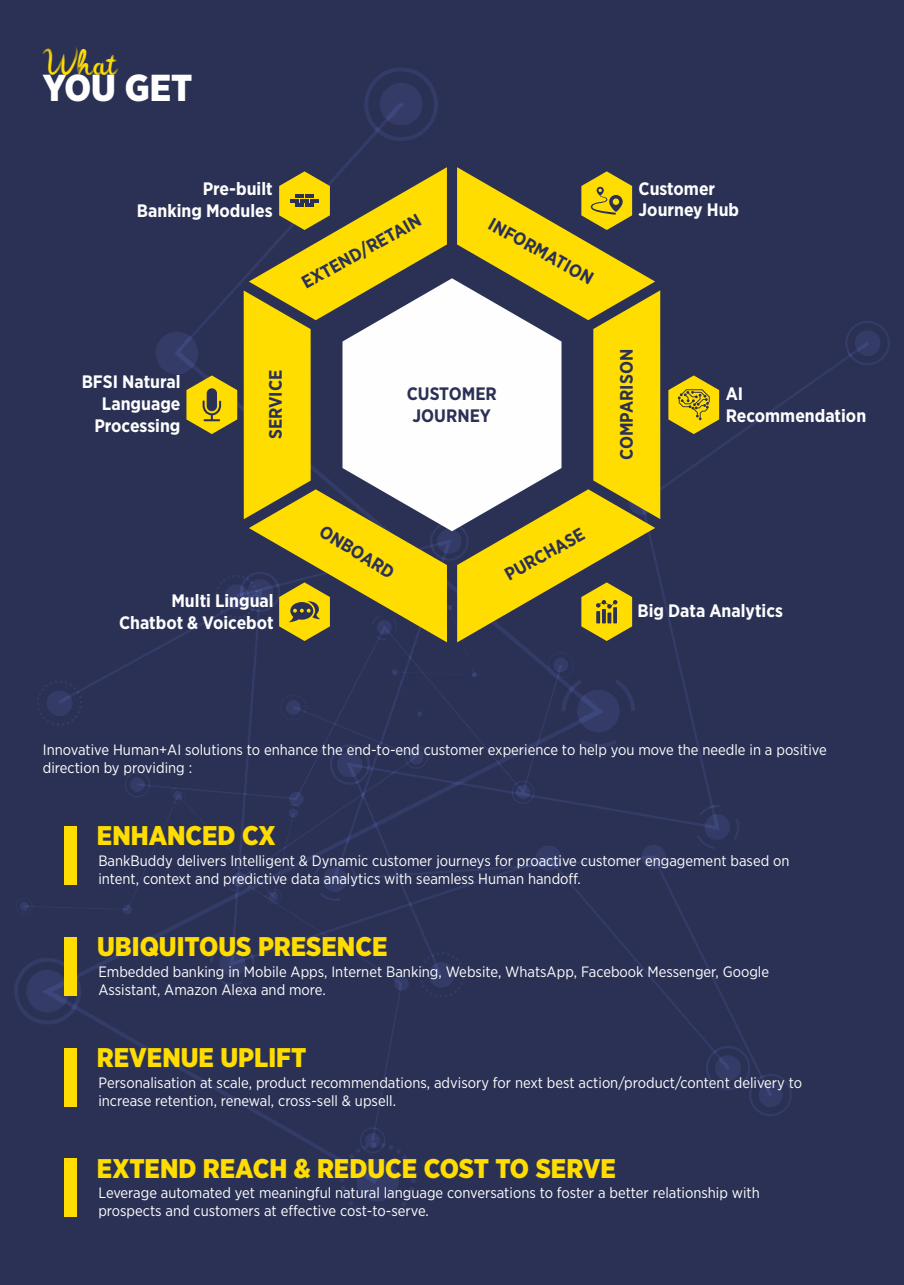
<style>
.page{position:relative;width:904px;height:1285px;background:#fff}
.page>*{position:absolute;margin:0;border:0;box-sizing:border-box;transform-origin:0 0}
.t1{font:900 37.5px "Gotham Narrow";color:#fefefe}
.t2{font:37.5px "Widia";color:#fd0}
.t3{font:900 27px "Gotham Narrow";color:#fd0}
.t4{font:700 18px/21.6px "Gotham Narrow";color:#fefefe;text-align:right}
.t5{font:700 18px/21.6px "Gotham Narrow";color:#2b3155;text-align:center}
.t6{font:15px/18px "Gotham Narrow";color:#fefefe}
</style>
<div class="page">
<div style="left:0;top:0;width:904px;height:1284px;background:#2b3155"></div>
<img style="left:37px;top:688px;width:6px;height:27px">
<img style="left:844px;top:321px;width:46px;height:44px">
<img style="left:853px;top:328px;width:28px;height:30px">
<img style="left:43px;top:147px;width:321px;height:1015px">
<img style="left:14px;top:956px;width:71px;height:73px">
<img style="left:22px;top:967px;width:52px;height:47px">
<img style="left:340px;top:1142px;width:75px;height:75px">
<img style="left:352px;top:1156px;width:52px;height:47px">
<img style="left:151px;top:330px;width:52px;height:46px">
<img style="left:361px;top:68px;width:77px;height:79px">
<img style="left:375px;top:81px;width:52px;height:47px">
<img style="left:34px;top:794px;width:203px;height:115px">
<img style="left:170px;top:799px;width:17px;height:5px">
<svg style="left:173px;top:799px;width:10px;height:2px"></svg>
<svg style="left:122px;top:903px;width:11px;height:11px"></svg>
<img style="left:17px;top:898px;width:17px;height:16px">
<svg style="left:19px;top:900px;width:11px;height:11px"></svg>
<img style="left:137px;top:625px;width:100px;height:174px">
<img style="left:123px;top:770px;width:29px;height:28px">
<img style="left:129px;top:775px;width:16px;height:18px">
<img style="left:238px;top:1095px;width:144px;height:45px">
<img style="left:227px;top:865px;width:10px;height:26px">
<img style="left:230px;top:871px;width:7px;height:16px">
<img style="left:359px;top:1125px;width:28px;height:29px">
<img style="left:364px;top:1131px;width:17px;height:17px">
<img style="left:237px;top:539px;width:522px;height:556px">
<img style="left:215px;top:575px;width:29px;height:43px">
<img style="left:221px;top:584px;width:23px;height:25px">
<img style="left:314px;top:858px;width:44px;height:42px">
<img style="left:320px;top:866px;width:30px;height:26px">
<img style="left:638px;top:844px;width:31px;height:25px">
<img style="left:748px;top:1070px;width:44px;height:46px">
<img style="left:755px;top:1081px;width:30px;height:26px">
<img style="left:394px;top:642px;width:99px;height:72px">
<svg style="left:390px;top:667px;width:9px;height:9px"></svg>
<svg style="left:415px;top:709px;width:10px;height:10px"></svg>
<svg style="left:470px;top:670px;width:9px;height:9px"></svg>
<svg style="left:186px;top:375px;width:51px;height:59px"></svg>
<svg style="left:668px;top:375px;width:51px;height:59px"></svg>
<svg style="left:244px;top:167px;width:416px;height:475px"></svg>
<div style="left:64px;top:826px;width:13px;height:58px;background:#fd0"></div>
<div style="left:64px;top:936px;width:13px;height:59px;background:#fd0"></div>
<div style="left:64px;top:1047px;width:13px;height:59px;background:#fd0"></div>
<div style="left:64px;top:1157px;width:13px;height:59px;background:#fd0"></div>
<h1 class="t2" style="left:40px;top:47px;width:78px">What</h1>
<h1 class="t1" style="left:43px;top:71px;width:151px">YOU GET</h1>
<p class="t4" style="left:137px;top:179px;width:137px">Pre-built<br>Banking Modules</p>
<p class="t4" style="left:638px;top:179px;width:102px;text-align:left">Customer<br>Journey Hub</p>
<p class="t5" style="left:298px;top:275px;width:135px;rotate:-29deg">EXTEND/RETAIN</p>
<p class="t5" style="left:495px;top:214px;width:118px;rotate:29deg">INFORMATION</p>
<p class="t4" style="left:82px;top:372px;width:100px">BFSI Natural<br>Language<br>Processing</p>
<p class="t5" style="left:266px;top:439px;width:71px;rotate:-90deg">SERVICE</p>
<p class="t4" style="left:119px;top:591px;width:156px">Multi Lingual<br>Chatbot &amp; Voicebot</p>
<p class="t5" style="left:407px;top:384px;width:92px">CUSTOMER<br>JOURNEY</p>
<p class="t5" style="left:326px;top:521px;width:86px;rotate:32deg">ONBOARD</p>
<p class="t5" style="left:501px;top:567px;width:90px;rotate:-29deg">PURCHASE</p>
<p class="t5" style="left:616px;top:460px;width:112px;rotate:-90deg">COMPARISON</p>
<p class="t4" style="left:725px;top:384px;width:142px;text-align:left">AI<br>Recommendation</p>
<p class="t4" style="left:637px;top:600px;width:147px">Big Data Analytics</p>
<p class="t6" style="left:43px;top:741px;width:785px">Innovative Human+AI solutions to enhance the end-to-end customer experience to help you move the needle in a positive direction by providing :</p>
<h2 class="t3" style="left:97px;top:823px;width:180px">ENHANCED CX</h2>
<p class="t6" style="left:98px;top:852px;width:692px">BankBuddy delivers Intelligent &amp; Dynamic customer journeys for proactive customer engagement based on intent, context and predictive data analytics with seamless Human handoff.</p>
<h2 class="t3" style="left:97px;top:934px;width:292px">UBIQUITOUS PRESENCE</h2>
<p class="t6" style="left:98px;top:963px;width:672px">Embedded banking in Mobile Apps, Internet Banking, Website, WhatsApp, Facebook Messenger, Google<br>Assistant, Amazon Alexa and more.</p>
<h2 class="t3" style="left:97px;top:1045px;width:211px">REVENUE UPLIFT</h2>
<p class="t6" style="left:98px;top:1073px;width:705px">Personalisation at scale, product recommendations, advisory for next best action/product/content delivery to increase retention, renewal, cross-sell &amp; upsell.</p>
<h2 class="t3" style="left:97px;top:1155px;width:520px">EXTEND REACH &amp; REDUCE COST TO SERVE</h2>
<p class="t6" style="left:98px;top:1184px;width:663px">Leverage automated yet meaningful natural language conversations to foster a better relationship with prospects and customers at effective cost-to-serve.</p>
</div>
